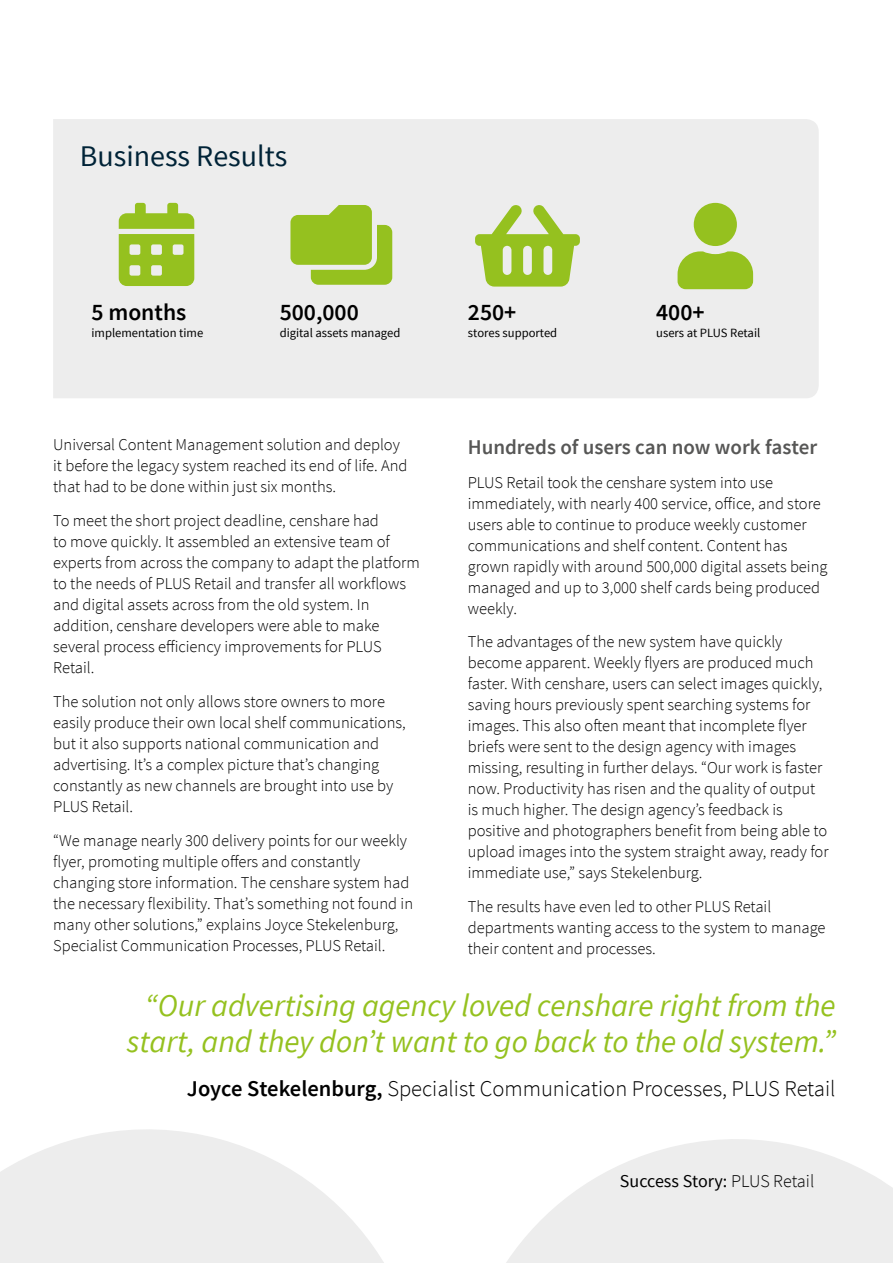
<style>
.page{position:relative;width:893px;height:1263px;background:#fff}
.page>*{position:absolute;margin:0;border:0;box-sizing:border-box;transform-origin:0 0}
.t1{font:italic 31.5px/36px "Source Sans Pro";color:#95c11f;text-align:center}
.t2{font:30px "Source Sans Pro";color:#002337}
.t3{font:600 23.55px "Source Sans Pro";color:#000}
.t4{font:300 22.5px "Source Sans Pro";color:#000}
.t5{font:600 21px "Source Sans Pro";color:#575756}
.t6{font:18px "Source Sans Pro";color:#000}
.t7{font:300 16.5px/21px "Source Sans Pro";color:#000}
.t8{font:12.6px "Source Sans Pro";color:#000}
.s1{font-weight:600}
.s2{font-weight:300}
</style>
<div class="page">
<svg style="left:506px;top:1139px;width:387px;height:124px;fill:#ededed"></svg>
<svg style="left:0;top:1129px;width:384px;height:134px;fill:#ededed"></svg>
<div style="left:53px;top:119px;width:766px;height:279px;background:#ededed"></div>
<svg style="left:290px;top:205px;width:102px;height:80px;background:#a9cb50"></svg>
<svg style="left:475px;top:204px;width:105px;height:83px;background:#bcd47b"></svg>
<svg style="left:119px;top:203px;width:75px;height:83px;background:#aacb51"></svg>
<svg style="left:677px;top:203px;width:76px;height:86px;background:#b7d26e"></svg>
<h2 class="t2" style="left:80px;top:138px;width:209px">Business Results</h2>
<h3 class="t3" style="left:91px;top:297px;width:96px">5 months</h3>
<p class="t8" style="left:91px;top:325px;width:113px">implementation time</p>
<h3 class="t3" style="left:280px;top:297px;width:81px">500,000</h3>
<p class="t8" style="left:280px;top:325px;width:122px">digital assets managed</p>
<h3 class="t3" style="left:468px;top:297px;width:50px">250+</h3>
<p class="t8" style="left:468px;top:325px;width:91px">stores supported</p>
<h3 class="t3" style="left:656px;top:297px;width:50px">400+</h3>
<p class="t8" style="left:656px;top:325px;width:106px">users at PLUS Retail</p>
<p class="t7" style="left:53px;top:434px;width:356px">Universal Content Management solution and deploy it before the legacy system reached its end of life. And that had to be done within just six months.</p>
<p class="t7" style="left:53px;top:510px;width:368px">To meet the short project deadline, censhare had<br>to move quickly. It assembled an extensive team of experts from across the company to adapt the platform to the needs of PLUS Retail and transfer all workflows and digital assets across from the old system. In addition, censhare developers were able to make several process efficiency improvements for PLUS Retail.</p>
<p class="t7" style="left:53px;top:691px;width:354px">The solution not only allows store owners to more easily produce their own local shelf communications, but it also supports national communication and advertising. It’s a complex picture that’s changing constantly as new channels are brought into use by PLUS Retail.</p>
<p class="t7" style="left:53px;top:830px;width:361px">“We manage nearly 300 delivery points for our weekly flyer, promoting multiple offers and constantly changing store information. The censhare system had the necessary flexibility. That’s something not found in many other solutions,” explains Joyce Stekelenburg, Specialist Communication Processes, PLUS Retail.</p>
<p class="t5" style="left:468px;top:433px;width:351px">Hundreds of users can now work faster</p>
<p class="t7" style="left:468px;top:472px;width:361px">PLUS Retail took the censhare system into use immediately, with nearly 400 service, office, and store users able to continue to produce weekly customer communications and shelf content. Content has grown rapidly with around 500,000 digital assets being managed and up to 3,000 shelf cards being produced weekly.</p>
<p class="t7" style="left:468px;top:631px;width:362px">The advantages of the new system have quickly become apparent. Weekly flyers are produced much faster. With censhare, users can select images quickly, saving hours previously spent searching systems for images. This also often meant that incomplete flyer briefs were sent to the design agency with images missing, resulting in further delays. “Our work is faster now. Productivity has risen and the quality of output is much higher. The design agency’s feedback is positive and photographers benefit from being able to upload images into the system straight away, ready for immediate use,” says Stekelenburg.</p>
<p class="t7" style="left:468px;top:896px;width:359px">The results have even led to other PLUS Retail departments wanting access to the system to manage their content and processes.</p>
<h1 class="t1" style="left:127px;top:987px;width:710px">“Our advertising agency loved censhare right from the start, and they don’t want to go back to the old system.”</h1>
<h3 class="t4" style="left:187px;top:1075px;width:650px"><span class="s1">Joyce Stekelenburg,</span> Specialist Communication Processes, PLUS Retail</h3>
<p class="t6" style="left:620px;top:1170px;width:196px">Success Story: <span class="s2">PLUS Retail</span></p>
</div>
